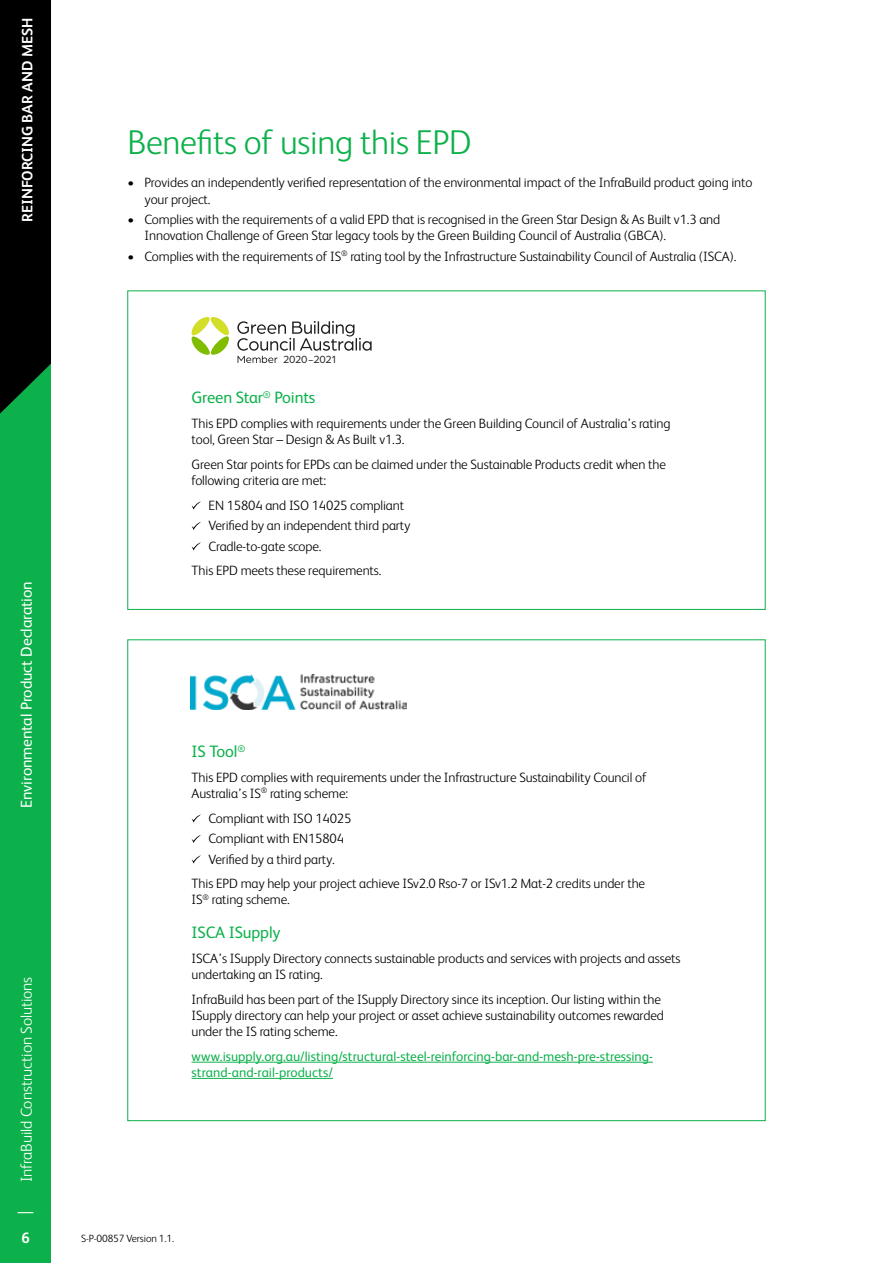
<style>
.page{position:relative;width:893px;height:1263px;background:#fff}
.page>*{position:absolute;margin:0;border:0;box-sizing:border-box;transform-origin:0 0}
.t1{font:300 34.5px "FS Albert";letter-spacing:-.01em;color:#0db14b}
.t2{font:16.5px "FS Albert";letter-spacing:-.01em;color:#0db14b}
.t3{font:300 15.75px "FS Albert";letter-spacing:-.005em;color:#fff}
.t4{font:15.75px "FS Albert";letter-spacing:-.01em;color:#fff}
.t5{font:700 15px "FS Albert";letter-spacing:-.005em;color:#fff}
.t6{font:300 13.5px/16.2px "FS Albert";letter-spacing:-.01em;color:#000}
.t7{font:13.5px/16.2px "FS Albert";color:#0db14b}
.t8{font:11.1px "Arboria";letter-spacing:-.03em;color:#231f20}
.t9{font:300 10.5px "FS Albert";letter-spacing:-.01em;color:#000}
</style>
<div class="page">
<div style="left:0;top:0;width:51px;height:1263px;background:#0db14b"></div>
<div style="left:0;top:0;width:51px;height:414px;background:#000"></div>
<svg style="left:18px;top:1212px;width:15px;height:1px"></svg>
<img style="left:191px;top:675px;width:215px;height:34px">
<hr style="left:192px;top:1062px;width:461px;height:1px;background:#0db14b">
<hr style="left:192px;top:1078px;width:141px;height:1px;background:#0db14b">
<svg style="left:192px;top:814px;width:9px;height:9px"></svg>
<svg style="left:192px;top:835px;width:9px;height:8px"></svg>
<svg style="left:192px;top:855px;width:9px;height:8px"></svg>
<svg style="left:210px;top:317px;width:19px;height:18px"></svg>
<svg style="left:192px;top:317px;width:18px;height:19px"></svg>
<svg style="left:192px;top:336px;width:18px;height:19px"></svg>
<svg style="left:211px;top:336px;width:18px;height:19px"></svg>
<svg style="left:237px;top:321px;width:135px;height:42px"></svg>
<svg style="left:192px;top:501px;width:9px;height:9px"></svg>
<svg style="left:192px;top:522px;width:9px;height:8px"></svg>
<svg style="left:192px;top:542px;width:9px;height:8px"></svg>
<p class="t5" style="left:17px;top:222px;width:205px;rotate:-90deg">REINFORCING BAR AND MESH</p>
<p class="t4" style="left:16px;top:807px;width:228px;rotate:-90deg">Environmental Product Declaration</p>
<p class="t3" style="left:16px;top:1182px;width:207px;rotate:-90deg">InfraBuild Construction Solutions</p>
<p class="t5" style="left:21px;top:1227px;width:10px">6</p>
<h1 class="t1" style="left:128px;top:120px;width:346px">Benefits of using this EPD</h1>
<p class="t6" style="left:145px;top:174px;width:609px;text-indent:-17px">• Provides an independently verified representation of the environmental impact of the InfraBuild product going into your project.</p>
<p class="t6" style="left:145px;top:211px;width:577px;text-indent:-17px">• Complies with the requirements of a valid EPD that is recognised in the Green Star Design &amp; As Built v1.3 and<br>Innovation Challenge of Green Star legacy tools by the Green Building Council of Australia (GBCA).</p>
<p class="t6" style="left:128px;top:247px;width:610px">• Complies with the requirements of IS<sup>®</sup> rating tool by the Infrastructure Sustainability Council of Australia (ISCA).</p>
<p class="t8" style="left:283px;top:352px;width:55px">2020-2021</p>
<p class="t2" style="left:192px;top:386px;width:125px">Green Star<sup>®</sup> Points</p>
<p class="t6" style="left:192px;top:414px;width:481px">This EPD complies with requirements under the Green Building Council of Australia’s rating tool, Green Star – Design &amp; As Built v1.3.</p>
<p class="t6" style="left:192px;top:455px;width:476px">Green Star points for EPDs can be claimed under the Sustainable Products credit when the following criteria are met:</p>
<p class="t6" style="left:209px;top:494px;width:203px;line-height:20.4px">EN 15804 and ISO 14025 compliant<br>Verified by an independent third party<br>Cradle-to-gate scope.</p>
<p class="t6" style="left:192px;top:562px;width:191px">This EPD meets these requirements.</p>
<p class="t2" style="left:192px;top:740px;width:55px">IS Tool<sup>®</sup></p>
<p class="t6" style="left:192px;top:768px;width:457px">This EPD complies with requirements under the Infrastructure Sustainability Council of<br>Australia’s IS<sup>®</sup> rating scheme:</p>
<p class="t6" style="left:209px;top:807px;width:144px;line-height:20.4px">Compliant with ISO 14025<br>Compliant with EN15804<br>Verified by a third party.</p>
<p class="t6" style="left:192px;top:875px;width:455px">This EPD may help your project achieve ISv2.0 Rso-7 or ISv1.2 Mat-2 credits under the<br>IS<sup>®</sup> rating scheme.</p>
<p class="t2" style="left:192px;top:921px;width:90px">ISCA ISupply</p>
<p class="t6" style="left:192px;top:949px;width:490px">ISCA’s ISupply Directory connects sustainable products and services with projects and assets undertaking an IS rating.</p>
<p class="t6" style="left:192px;top:990px;width:474px">InfraBuild has been part of the ISupply Directory since its inception. Our listing within the<br>ISupply directory can help your project or asset achieve sustainability outcomes rewarded under the IS rating scheme.</p>
<p class="t7" style="left:192px;top:1047px;width:463px">www.isupply.org.au/listing/structural-steel-reinforcing-bar-and-mesh-pre-stressing&shy;strand-and-rail-products/</p>
<p class="t9" style="left:81px;top:1231px;width:95px">S-P-00857 Version 1.1.</p>
</div>
